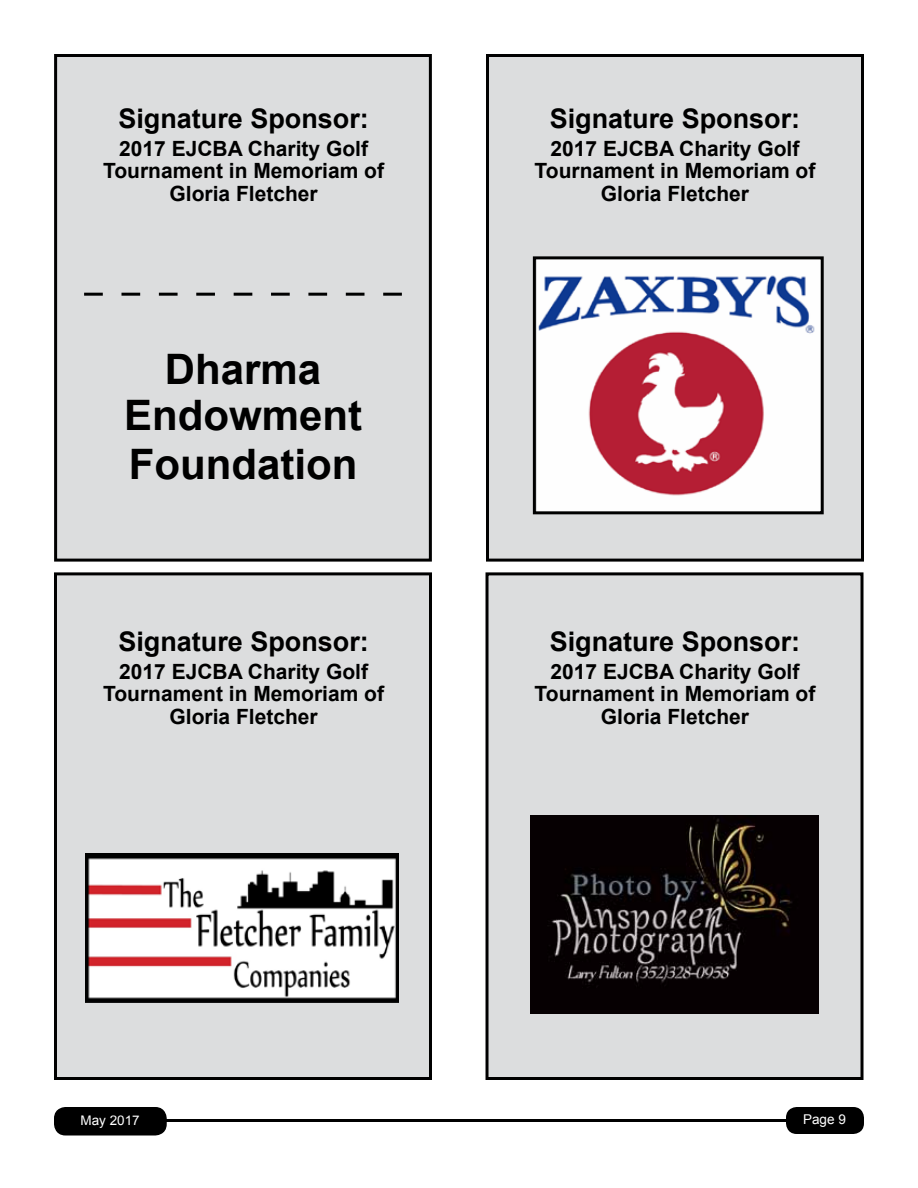
<style>
.page{position:relative;width:918px;height:1188px;background:#fff}
.page>*{position:absolute;margin:0;border:0;box-sizing:border-box;transform-origin:0 0}
.t1{font:700 42px/47.5px "Arial";color:#000;text-align:center}
.t2{font:700 27px "Arial";color:#000}
.t3{font:700 21px/22.5px "Arial";color:#000;text-align:center}
.t4{font:13.5px "Arial";color:#fff}
</style>
<div class="page">
<div style="left:55px;top:1108px;width:111px;height:27px;background:#000;border-radius:11px"></div>
<div style="left:54px;top:1107px;width:113px;height:29px;border:2px solid #000;border-radius:11px"></div>
<div style="left:786px;top:1107px;width:78px;height:27px;background:#000;border-radius:11px"></div>
<hr style="left:81px;top:1119px;width:736px;height:3px;background:#000">
<div style="left:487px;top:574px;width:375px;height:504px;background:#dcddde"></div>
<div style="left:486px;top:572px;width:378px;height:508px;border:3px solid #000"></div>
<img style="left:530px;top:815px;width:289px;height:198px">
<div style="left:488px;top:56px;width:374px;height:504px;background:#dcddde"></div>
<div style="left:486px;top:54px;width:378px;height:508px;border:3px solid #000"></div>
<img style="left:537px;top:260px;width:283px;height:250px">
<div style="left:533px;top:256px;width:291px;height:258px;border:3px solid #000"></div>
<div style="left:56px;top:574px;width:374px;height:504px;background:#dcddde"></div>
<div style="left:54px;top:572px;width:378px;height:508px;border:3px solid #000"></div>
<img style="left:86px;top:853px;width:313px;height:149px">
<div style="left:56px;top:56px;width:374px;height:504px;background:#dcddde"></div>
<div style="left:54px;top:54px;width:378px;height:508px;border:3px solid #000"></div>
<svg style="left:84px;top:293px;width:318px;height:3px"></svg>
<p class="t2" style="left:118px;top:100px;width:252px">Signature Sponsor:</p>
<p class="t3" style="left:103px;top:138px;width:282px">2017 EJCBA Charity Golf<br>Tournament in Memoriam of<br>Gloria Fletcher</p>
<h1 class="t1" style="left:124px;top:347px;width:240px">Dharma<br>Endowment<br>Foundation</h1>
<p class="t2" style="left:118px;top:623px;width:252px">Signature Sponsor:</p>
<p class="t3" style="left:103px;top:661px;width:282px">2017 EJCBA Charity Golf<br>Tournament in Memoriam of<br>Gloria Fletcher</p>
<p class="t2" style="left:550px;top:100px;width:252px">Signature Sponsor:</p>
<p class="t3" style="left:535px;top:138px;width:282px">2017 EJCBA Charity Golf<br>Tournament in Memoriam of<br>Gloria Fletcher</p>
<p class="t2" style="left:550px;top:623px;width:252px">Signature Sponsor:</p>
<p class="t3" style="left:535px;top:661px;width:282px">2017 EJCBA Charity Golf<br>Tournament in Memoriam of<br>Gloria Fletcher</p>
<p class="t4" style="left:81px;top:1111px;width:61px">May 2017</p>
<p class="t4" style="left:803px;top:1111px;width:44px">Page 9</p>
</div>
